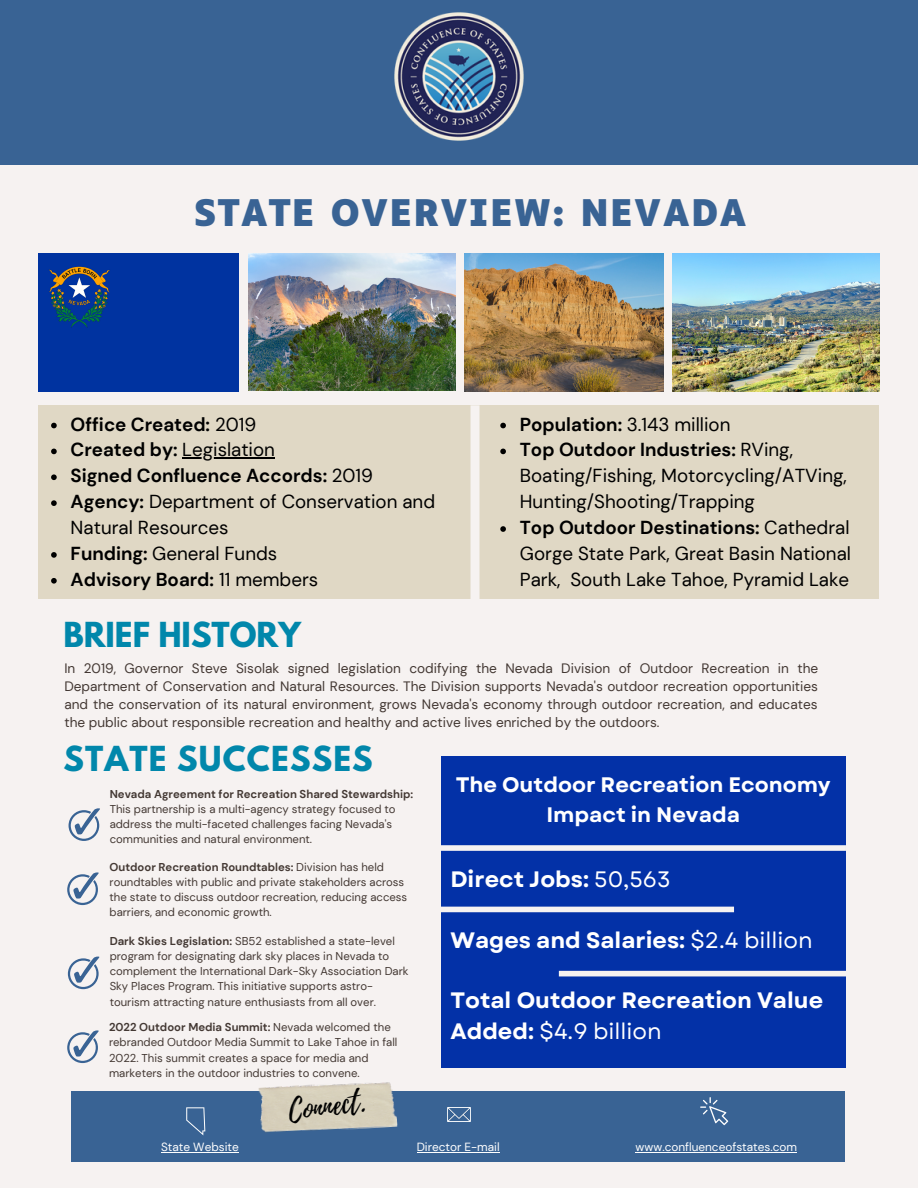
<style>
.page{position:relative;width:918px;height:1188px;background:#f6f2f1}
.page>*{position:absolute;margin:0;border:0;box-sizing:border-box;transform-origin:0 0}
.t1{font:700 35.1px "Luciole";letter-spacing:.04em;color:#396394}
.t2{font:700 30.6px "League Spartan";letter-spacing:.04em;color:#0187ab}
.t3{font:700 30.6px "League Spartan";color:#0187ab}
.t4{font:28.35px "Playlist Script";color:#000}
.t5{font:700 22.35px/30.3px "Garet";color:#fff}
.t6{font:700 21px/29.2px "Garet";color:#fff;text-align:center}
.t7{font:18.75px/25.8px "DM Sans";color:#000}
.t8{font:700 18.75px "DM Sans";color:#000}
.t9{font:13.65px/18px "DM Sans";color:#433833;text-align:justify}
.t10{font:11.85px "DM Sans";color:#fff}
.t11{font:11.4px/15.1px "DM Sans";color:#433833}
.s1{font-weight:400}
.s2{font-weight:700}
</style>
<div class="page">
<div style="left:39px;top:253px;width:200px;height:138px;background:#0033a0"></div>
<div style="left:71px;top:1091px;width:258px;height:71px;background:#396394"></div>
<div style="left:329px;top:1091px;width:258px;height:71px;background:#396394"></div>
<div style="left:587px;top:1091px;width:258px;height:71px;background:#396394"></div>
<img style="left:447px;top:1107px;width:24px;height:15px">
<svg style="left:700px;top:1097px;width:28px;height:28px"></svg>
<div style="left:0;top:0;width:918px;height:164px;background:#396394"></div>
<img style="left:394px;top:12px;width:130px;height:129px">
<div style="left:441px;top:756px;width:404px;height:312px;background:#0331a7"></div>
<div style="left:441px;top:845px;width:405px;height:6px;background:#f6f2f1"></div>
<img style="left:465px;top:253px;width:199px;height:138px">
<img style="left:672px;top:253px;width:207px;height:138px">
<img style="left:249px;top:253px;width:207px;height:137px">
<div style="left:440px;top:907px;width:294px;height:5px;background:#f6f2f1"></div>
<div style="left:559px;top:971px;width:294px;height:5px;background:#f6f2f1"></div>
<svg style="left:69px;top:808px;width:31px;height:33px"></svg>
<svg style="left:67px;top:872px;width:32px;height:33px"></svg>
<svg style="left:68px;top:957px;width:31px;height:32px"></svg>
<svg style="left:67px;top:1030px;width:32px;height:33px"></svg>
<img style="left:259px;top:1082px;width:138px;height:51px">
<div style="left:39px;top:405px;width:840px;height:194px;background:#e0d8c5"></div>
<svg style="left:51px;top:423px;width:6px;height:5px"></svg>
<svg style="left:51px;top:449px;width:6px;height:5px"></svg>
<hr style="left:182px;top:458px;width:93px;height:1px;background:#000">
<svg style="left:51px;top:474px;width:6px;height:6px"></svg>
<svg style="left:51px;top:500px;width:6px;height:6px"></svg>
<svg style="left:51px;top:552px;width:6px;height:6px"></svg>
<svg style="left:51px;top:578px;width:6px;height:6px"></svg>
<div style="left:471px;top:405px;width:9px;height:210px;background:#f6f2f1"></div>
<svg style="left:186px;top:1107px;width:19px;height:28px"></svg>
<hr style="left:161px;top:1152px;width:78px;height:1px;background:#fff">
<hr style="left:417px;top:1152px;width:83px;height:1px;background:#fff">
<hr style="left:636px;top:1152px;width:161px;height:1px;background:#fff">
<svg style="left:500px;top:423px;width:6px;height:5px"></svg>
<svg style="left:500px;top:449px;width:6px;height:5px"></svg>
<svg style="left:500px;top:526px;width:6px;height:6px"></svg>
<p class="t1" style="left:194px;top:198px;width:554px">STATE OVERVIEW: NEVADA</p>
<p class="t8" style="left:71px;top:412px;width:187px">Office Created: <span class="s1">2019</span></p>
<p class="t7" style="left:71px;top:437px;width:206px"><span class="s2">Created by:</span> Legislation</p>
<p class="t8" style="left:71px;top:464px;width:304px">Signed Confluence Accords: <span class="s1">2019</span></p>
<p class="t7" style="left:71px;top:489px;width:366px"><span class="s2">Agency:</span> Department of Conservation and<br>Natural Resources</p>
<p class="t7" style="left:71px;top:541px;width:208px"><span class="s2">Funding:</span> General Funds</p>
<p class="t8" style="left:71px;top:567px;width:249px">Advisory Board: <span class="s1">11 members</span></p>
<p class="t3" style="left:63px;top:620px;width:239px">BRIEF HISTORY</p>
<p class="t7" style="left:520px;top:411px;width:212px"><span class="s2">Population:</span> 3.143 million</p>
<p class="t7" style="left:520px;top:437px;width:328px"><span class="s2">Top Outdoor Industries:</span> RVing,<br>Boating/Fishing, Motorcycling/ATVing,<br>Hunting/Shooting/Trapping</p>
<p class="t7" style="left:520px;top:515px;width:333px;text-align:justify"><span class="s2">Top Outdoor Destinations:</span> Cathedral Gorge State Park, Great Basin National Park, South Lake Tahoe, Pyramid Lake</p>
<p class="t9" style="left:64px;top:660px;width:755px">In 2019, Governor Steve Sisolak signed legislation codifying the Nevada Division of Outdoor Recreation in the Department of Conservation and Natural Resources. The Division supports Nevada's outdoor recreation opportunities and the conservation of its natural environment, grows Nevada's economy through outdoor recreation, and educates the public about responsible recreation and healthy and active lives enriched by the outdoors.</p>
<p class="t2" style="left:63px;top:744px;width:311px">STATE SUCCESSES</p>
<p class="t11" style="left:110px;top:787px;width:305px"><span class="s2">Nevada Agreement for Recreation Shared Stewardship:<br></span>This partnership is a multi-agency strategy focused to address the multi-faceted challenges facing Nevada's communities and natural environment.</p>
<p class="t11" style="left:110px;top:860px;width:299px"><span class="s2">Outdoor Recreation Roundtables:</span> Division has held roundtables with public and private stakeholders across the state to discuss outdoor recreation, reducing access barriers, and economic growth.</p>
<p class="t11" style="left:110px;top:934px;width:300px"><span class="s2">Dark Skies Legislation:</span> SB52 established a state-level program for designating dark sky places in Nevada to complement the International Dark-Sky Association Dark Sky Places Program. This initiative supports astro&shy;tourism attracting nature enthusiasts from all over.</p>
<p class="t11" style="left:109px;top:1020px;width:290px"><span class="s2">2022 Outdoor Media Summit:</span> Nevada welcomed the rebranded Outdoor Media Summit to Lake Tahoe in fall 2022. This summit creates a space for media and marketers in the outdoor industries to convene.</p>
<p class="t4" style="left:285px;top:1092px;width:79px;rotate:-9deg">Connect.</p>
<p class="t6" style="left:456px;top:771px;width:377px">The Outdoor Recreation Economy<br>Impact in Nevada</p>
<p class="t5" style="left:450px;top:864px;width:222px">Direct Jobs: <span class="s1">50,563</span></p>
<p class="t5" style="left:450px;top:925px;width:364px">Wages and Salaries: <span class="s1">$2.4 billion</span></p>
<p class="t5" style="left:450px;top:985px;width:374px">Total Outdoor Recreation Value<br>Added: <span class="s1">$4.9 billion</span></p>
<p class="t10" style="left:161px;top:1139px;width:79px">State Website</p>
<p class="t10" style="left:417px;top:1139px;width:84px">Director E-mail</p>
<p class="t10" style="left:636px;top:1139px;width:163px">www.confluenceofstates.com</p>
</div>
